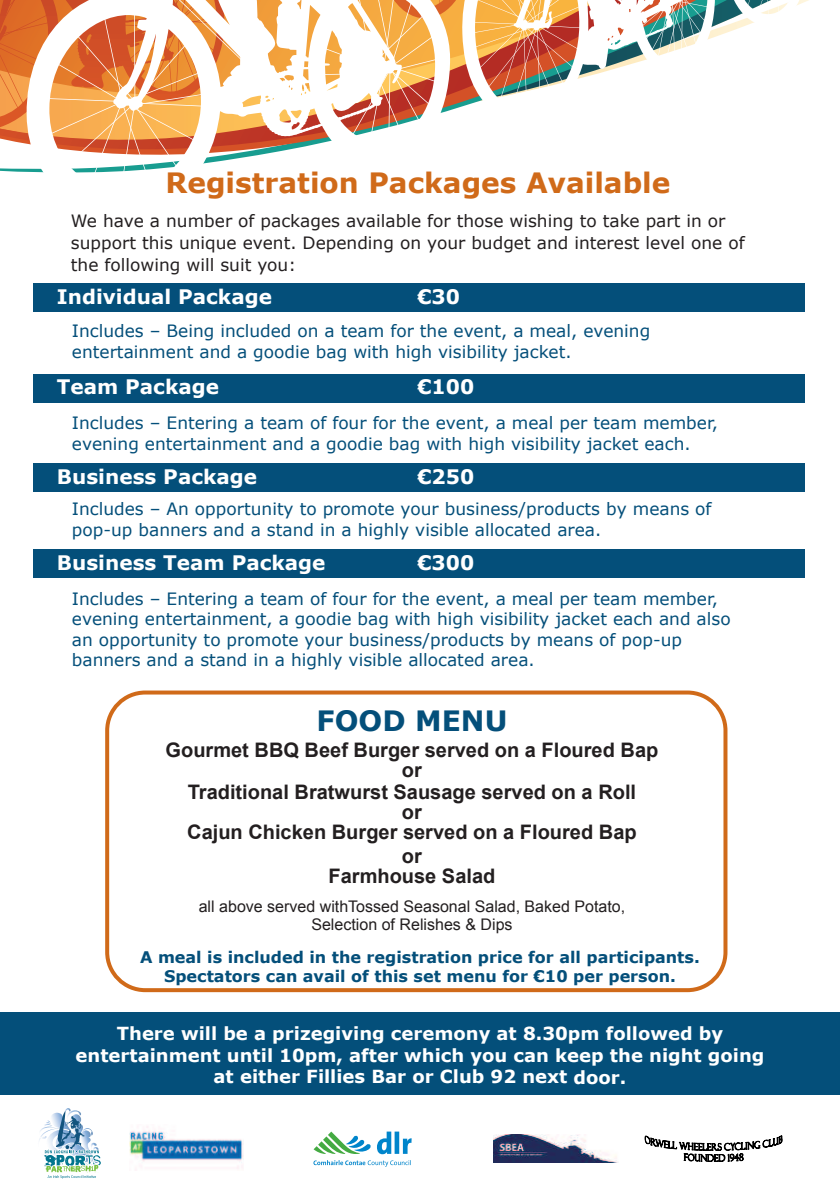
<style>
.page{position:relative;width:840px;height:1191px;background:#fff}
.page>*{position:absolute;margin:0;border:0;box-sizing:border-box;transform-origin:0 0}
.t1{font:700 28px "Verdana";color:#d06a19}
.t2{font:700 28px "Verdana";color:#044f7a}
.t3{font:700 20px/20px "Arial";color:#231f20;text-align:center}
.t4{font:700 20px "Verdana";color:#fff}
.t5{font:700 18px/21.6px "Verdana";color:#fff;text-align:center}
.t6{font:17px/21.2px "Verdana";color:#044f7a}
.t7{font:17px/22px "Verdana";color:#231f20}
.t8{font:700 16px/19.2px "Verdana";color:#044f7a;text-align:center}
.t9{font:16px/18px "Arial";color:#231f20;text-align:center}
</style>
<div class="page">
<div style="left:33px;top:283px;width:771px;height:28px;background:#044f7a"></div>
<div style="left:33px;top:374px;width:771px;height:28px;background:#044f7a"></div>
<div style="left:33px;top:464px;width:771px;height:28px;background:#044f7a"></div>
<div style="left:33px;top:549px;width:771px;height:28px;background:#044f7a"></div>
<svg style="left:243px;top:0;width:80px;height:158px"></svg>
<svg style="left:0;top:0;width:243px;height:173px"></svg>
<svg style="left:323px;top:0;width:486px;height:143px"></svg>
<svg style="left:39px;top:1108px;width:62px;height:70px"></svg>
<svg style="left:644px;top:1135px;width:137px;height:27px"></svg>
<svg style="left:313px;top:1131px;width:58px;height:23px"></svg>
<svg style="left:377px;top:1131px;width:34px;height:23px"></svg>
<svg style="left:313px;top:1160px;width:97px;height:6px"></svg>
<img style="left:493px;top:1134px;width:124px;height:28px">
<img style="left:129px;top:1126px;width:115px;height:43px">
<div style="left:0;top:1011px;width:839px;height:83px;background:#044f7a"></div>
<svg style="left:105px;top:690px;width:622px;height:302px"></svg>
<h1 class="t1" style="left:165px;top:165px;width:506px">Registration Packages Available</h1>
<p class="t7" style="left:71px;top:209px;width:674px">We have a number of packages available for those wishing to take part in or support this unique event. Depending on your budget and interest level one of the following will suit you:</p>
<p class="t4" style="left:57px;top:284px;width:216px">Individual Package</p>
<p class="t4" style="left:417px;top:284px;width:44px">€30</p>
<p class="t6" style="left:72px;top:320px;width:579px">Includes – Being included on a team for the event, a meal, evening entertainment and a goodie bag with high visibility jacket.</p>
<p class="t4" style="left:57px;top:374px;width:164px">Team Package</p>
<p class="t4" style="left:417px;top:374px;width:58px">€100</p>
<p class="t6" style="left:72px;top:412px;width:647px">Includes – Entering a team of four for the event, a meal per team member, evening entertainment and a goodie bag with high visibility jacket each.</p>
<p class="t4" style="left:57px;top:464px;width:202px">Business Package</p>
<p class="t4" style="left:417px;top:464px;width:58px">€250</p>
<p class="t6" style="left:72px;top:498px;width:640px">Includes – An opportunity to promote your business/products by means of pop-up banners and a stand in a highly visible allocated area.</p>
<p class="t4" style="left:57px;top:550px;width:270px">Business Team Package</p>
<p class="t4" style="left:417px;top:550px;width:58px">€300</p>
<p class="t6" style="left:72px;top:588px;width:660px;line-height:20.4px">Includes – Entering a team of four for the event, a meal per team member, evening entertainment, a goodie bag with high visibility jacket each and also an opportunity to promote your business/products by means of pop-up banners and a stand in a highly visible allocated area.</p>
<h1 class="t2" style="left:316px;top:702px;width:192px">FOOD MENU</h1>
<p class="t3" style="left:165px;top:740px;width:494px">Gourmet BBQ Beef Burger served on a Floured Bap or</p>
<p class="t3" style="left:187px;top:782px;width:450px">Traditional Bratwurst Sausage served on a Roll or<br>Cajun Chicken Burger served on a Floured Bap</p>
<p class="t3" style="left:328px;top:846px;width:168px">or<br>Farmhouse Salad</p>
<p class="t9" style="left:199px;top:897px;width:428px">all above served withTossed Seasonal Salad, Baked Potato,<br>Selection of Relishes &amp; Dips</p>
<p class="t8" style="left:140px;top:946px;width:561px">A meal is included in the registration price for all participants.<br>Spectators can avail of this set menu for €10 per person.</p>
<p class="t5" style="left:75px;top:1022px;width:690px">There will be a prizegiving ceremony at 8.30pm followed by entertainment until 10pm, after which you can keep the night going at either Fillies Bar or Club 92 next door.</p>
</div>
